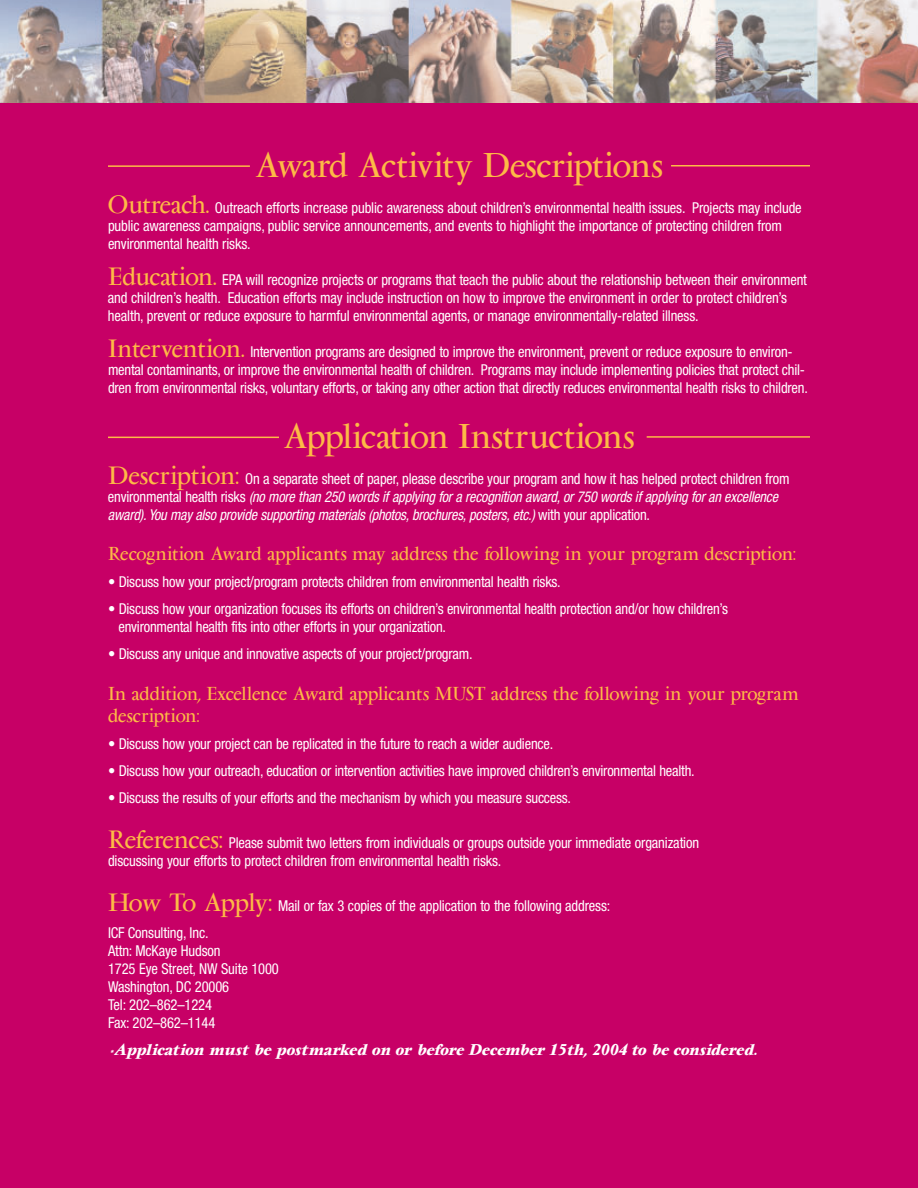
<style>
.page{position:relative;width:918px;height:1188px;background:#c70066}
.page>*{position:absolute;margin:0;border:0;box-sizing:border-box;transform-origin:0 0}
.t1{font:33px "Vendome ICG";letter-spacing:-.02em;color:#fdba46;scale:.95 1}
.t2{font:18px/22.5px "Vendome ICG";letter-spacing:-.02em;color:#fdba46;scale:.95 1}
.t3{font:condensed 15px/18px "Helvetica Neue";letter-spacing:-.01em;color:#fff}
.t4{font:italic condensed 15px/18px "Helvetica Neue";letter-spacing:-.015em;color:#fff;scale:.95 1}
.t5{font:italic 700 15px "Vendome ICG";letter-spacing:-.025em;color:#fff}
.s1{font-family:"Vendome ICG";font-stretch:normal;font-size:24px;color:#fdba46}
.s2{font-family:"Vendome ICG";font-style:normal;font-stretch:normal;font-size:24px;color:#fdba46}
.s3{font-style:normal}
</style>
<div class="page">
<hr style="left:108px;top:165px;width:142px;height:2px;background:#fdba46">
<hr style="left:671px;top:165px;width:139px;height:1px;background:#fdba46">
<hr style="left:108px;top:437px;width:171px;height:1px;background:#fdba46">
<hr style="left:647px;top:436px;width:163px;height:2px;background:#fdba46">
<img style="left:0;top:0;width:918px;height:102px">
<h1 class="t1" style="left:255px;top:151px;width:431px">Award Activity Descriptions</h1>
<p class="t3" style="left:108px;top:200px;width:695px"><span class="s1">Outreach.</span> Outreach efforts increase public awareness about children’s environmental health issues. Projects may include public awareness campaigns, public service announcements, and events to highlight the importance of protecting children from environmental health risks.</p>
<p class="t3" style="left:108px;top:272px;width:701px"><span class="s1">Education.</span> EPA will recognize projects or programs that teach the public about the relationship between their environment and children’s health. Education efforts may include instruction on how to improve the environment in order to protect children’s health, prevent or reduce exposure to harmful environmental agents, or manage environmentally-related illness.</p>
<p class="t3" style="left:108px;top:344px;width:701px"><span class="s1">Intervention.</span> Intervention programs are designed to improve the environment, prevent or reduce exposure to environ&shy;mental contaminants, or improve the environmental health of children. Programs may include implementing policies that protect chil&shy;dren from environmental risks, voluntary efforts, or taking any other action that directly reduces environmental health risks to children.</p>
<h1 class="t1" style="left:284px;top:422px;width:371px">Application Instructions</h1>
<p class="t4" style="left:108px;top:471px;width:719px"><span class="s2">Description:</span> <span class="s3">On a separate sheet of paper, please describe your program and how it has helped protect children from environmental health risks</span> (no more than 250 words if applying for a recognition award, or 750 words if applying for an excellence award). You may also provide supporting materials (photos, brochures, posters, etc.) <span class="s3">with your application.</span></p>
<p class="t2" style="left:108px;top:544px;width:726px">Recognition Award applicants may address the following in your program description:</p>
<p class="t3" style="left:108px;top:574px;width:454px">• Discuss how your project/program protects children from environmental health risks.</p>
<p class="t3" style="left:118px;top:601px;width:611px;text-indent:-10px">• Discuss how your organization focuses its efforts on children’s environmental health protection and/or how children’s environmental health fits into other efforts in your organization.</p>
<p class="t3" style="left:108px;top:646px;width:366px">• Discuss any unique and innovative aspects of your project/program.</p>
<p class="t2" style="left:108px;top:684px;width:729px">In addition, Excellence Award applicants MUST address the following in your program description:</p>
<p class="t3" style="left:108px;top:736px;width:447px">• Discuss how your project can be replicated in the future to reach a wider audience.</p>
<p class="t3" style="left:108px;top:763px;width:588px">• Discuss how your outreach, education or intervention activities have improved children’s environmental health.</p>
<p class="t3" style="left:108px;top:790px;width:465px">• Discuss the results of your efforts and the mechanism by which you measure success.</p>
<p class="t3" style="left:108px;top:835px;width:593px"><span class="s1">References:</span> Please submit two letters from individuals or groups outside your immediate organization discussing your efforts to protect children from environmental health risks.</p>
<p class="t3" style="left:108px;top:894px;width:504px;line-height:27px"><span class="s1">How To Apply:</span> Mail or fax 3 copies of the application to the following address:<br>ICF Consulting, Inc.</p>
<p class="t3" style="left:108px;top:943px;width:172px">Attn: McKaye Hudson<br>1725 Eye Street, NW Suite 1000<br>Washington, DC 20006<br>Tel: 202–862–1224<br>Fax: 202–862–1144</p>
<p class="t5" style="left:108px;top:1045px;width:650px">* Application must be postmarked on or before December 15th, 2004 to be considered.</p>
</div>
